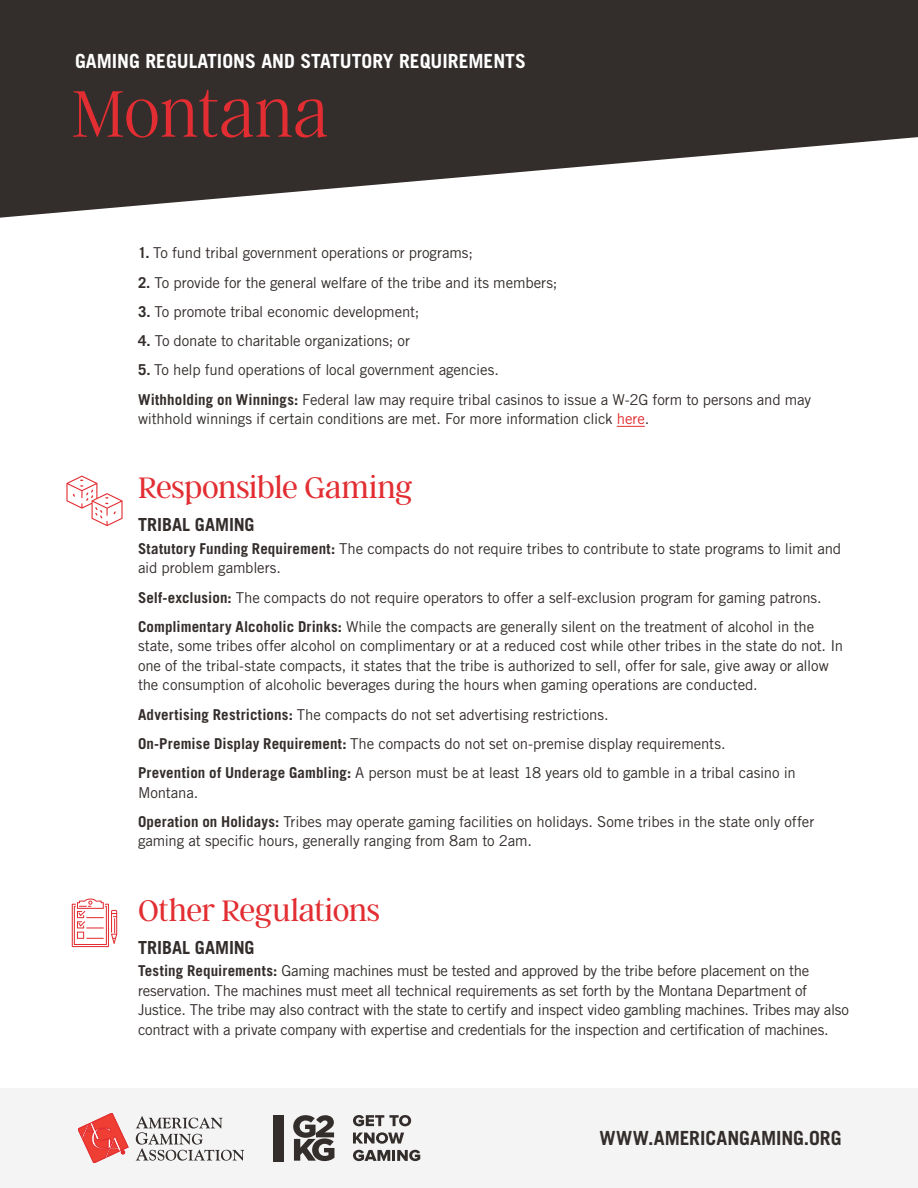
<style>
.page{position:relative;width:918px;height:1188px;background:#fff}
.page>*{position:absolute;margin:0;border:0;box-sizing:border-box;transform-origin:0 0}
.t1{font:100 73.5px "Argent CF";letter-spacing:.005em;color:#e22e32}
.t2{font:300 33px "Argent CF";letter-spacing:-.01em;color:#e22e32}
.t3{font:700 19.5px "Trade Gothic LT Std";color:#fff}
.t4{font:700 19.5px "Trade Gothic LT Std";color:#332d2b}
.t5{font:700 18px "Trade Gothic LT Std";color:#332d2b}
.t6{font:15px/19.5px "Trade Gothic LT Std";letter-spacing:-.01em;color:#332d2b}
.s1{font-weight:700}
.s2{color:#e22e32}
</style>
<div class="page">
<svg style="left:0;top:0;width:918px;height:218px;fill:#332d2b"></svg>
<div style="left:0;top:1088px;width:918px;height:100px;background:#f4f4f4"></div>
<svg style="left:78px;top:1113px;width:50px;height:50px"></svg>
<svg style="left:136px;top:1116px;width:108px;height:45px"></svg>
<svg style="left:293px;top:1115px;width:41px;height:46px"></svg>
<div style="left:273px;top:1115px;width:10px;height:46px;background:#332d2b"></div>
<svg style="left:353px;top:1132px;width:51px;height:12px"></svg>
<svg style="left:353px;top:1150px;width:67px;height:11px"></svg>
<svg style="left:353px;top:1115px;width:58px;height:11px"></svg>
<svg style="left:617px;top:426px;width:28px;height:1px"></svg>
<svg style="left:66px;top:476px;width:57px;height:50px"></svg>
<svg style="left:72px;top:899px;width:45px;height:48px"></svg>
<h3 class="t3" style="left:75px;top:50px;width:452px">GAMING REGULATIONS AND STATUTORY REQUIREMENTS</h3>
<h1 class="t1" style="left:72px;top:76px;width:258px">Montana</h1>
<p class="t6" style="left:138px;top:243px;width:336px"><span class="s1">1.</span> To fund tribal government operations or programs;</p>
<p class="t6" style="left:138px;top:272px;width:421px"><span class="s1">2.</span> To provide for the general welfare of the tribe and its members;</p>
<p class="t6" style="left:138px;top:302px;width:283px"><span class="s1">3.</span> To promote tribal economic development;</p>
<p class="t6" style="left:138px;top:331px;width:274px"><span class="s1">4.</span> To donate to charitable organizations; or</p>
<p class="t6" style="left:138px;top:355px;width:675px;line-height:29.2px"><span class="s1">5.</span> To help fund operations of local government agencies.<br><span class="s1">Withholding on Winnings:</span> Federal law may require tribal casinos to issue a W-2G form to persons and may</p>
<p class="t6" style="left:138px;top:409px;width:513px">withhold winnings if certain conditions are met. For more information click <span class="s2">here</span>.</p>
<h2 class="t2" style="left:138px;top:471px;width:276px">Responsible Gaming</h2>
<p class="t5" style="left:138px;top:514px;width:118px">TRIBAL GAMING</p>
<p class="t6" style="left:138px;top:539px;width:705px"><span class="s1">Statutory Funding Requirement:</span> The compacts do not require tribes to contribute to state programs to limit and aid problem gamblers.</p>
<p class="t6" style="left:138px;top:582px;width:685px;line-height:29.2px"><span class="s1">Self-exclusion:</span> The compacts do not require operators to offer a self-exclusion program for gaming patrons.<br><span class="s1">Complimentary Alcoholic Drinks:</span> While the compacts are generally silent on the treatment of alcohol in the</p>
<p class="t6" style="left:138px;top:636px;width:707px">state, some tribes offer alcohol on complimentary or at a reduced cost while other tribes in the state do not. In one of the tribal-state compacts, it states that the tribe is authorized to sell, offer for sale, give away or allow the consumption of alcoholic beverages during the hours when gaming operations are conducted.</p>
<p class="t6" style="left:138px;top:699px;width:659px;line-height:29.2px"><span class="s1">Advertising Restrictions:</span> The compacts do not set advertising restrictions.<br><span class="s1">On-Premise Display Requirement:</span> The compacts do not set on-premise display requirements.<br><span class="s1">Prevention of Underage Gambling:</span> A person must be at least 18 years old to gamble in a tribal casino in</p>
<p class="t6" style="left:138px;top:777px;width:678px;line-height:29.2px">Montana.<br><span class="s1">Operation on Holidays:</span> Tribes may operate gaming facilities on holidays. Some tribes in the state only offer</p>
<p class="t6" style="left:138px;top:831px;width:396px">gaming at specific hours, generally ranging from 8am to 2am.</p>
<h2 class="t2" style="left:138px;top:893px;width:244px">Other Regulations</h2>
<p class="t5" style="left:138px;top:936px;width:118px">TRIBAL GAMING</p>
<p class="t6" style="left:138px;top:961px;width:712px"><span class="s1">Testing Requirements:</span> Gaming machines must be tested and approved by the tribe before placement on the reservation. The machines must meet all technical requirements as set forth by the Montana Department of Justice. The tribe may also contract with the state to certify and inspect video gambling machines. Tribes may also contract with a private company with expertise and credentials for the inspection and certification of machines.</p>
<h3 class="t4" style="left:599px;top:1126px;width:244px">WWW.AMERICANGAMING.ORG</h3>
</div>
